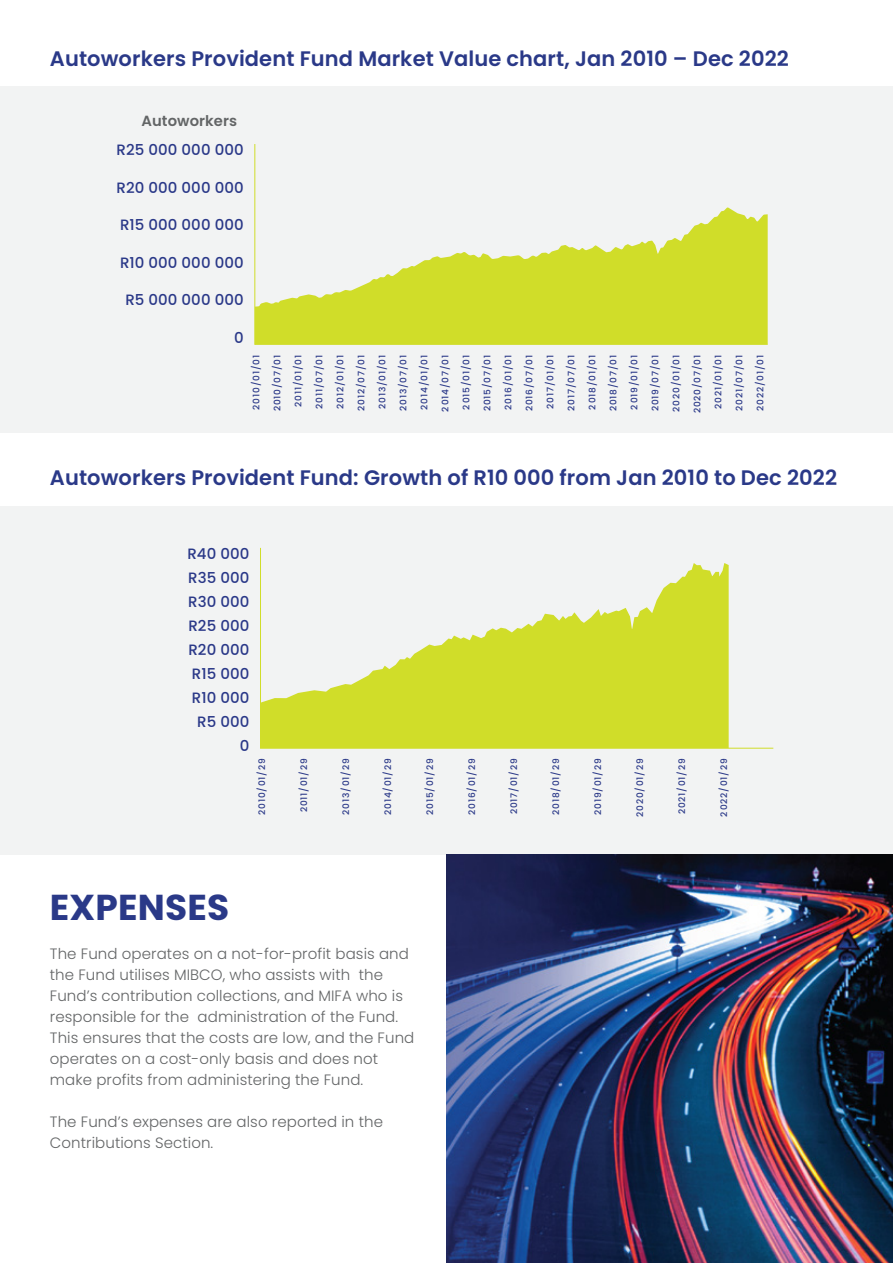
<style>
.page{position:relative;width:893px;height:1263px;background:#fff}
.page>*{position:absolute;margin:0;border:0;box-sizing:border-box;transform-origin:0 0}
.t1{font:700 36px "Poppins";letter-spacing:.005em;color:#2a3988}
.t2{font:600 21px "Poppins";letter-spacing:.005em;color:#2a3988}
.t3{font:300 15px/21px "Poppins";letter-spacing:.005em;color:#636566}
.t4{font:500 15px/24px "Poppins";letter-spacing:.005em;color:#2a3888;text-align:right}
.t5{font:600 14.7px "Poppins";letter-spacing:.005em;color:#636566}
.t6{font:500 9px "Poppins";letter-spacing:.095em;color:#2a3888}
</style>
<div class="page">
<div style="left:0;top:86px;width:893px;height:347px;background:#f2f3f3"></div>
<div style="left:0;top:506px;width:893px;height:349px;background:#f2f3f3"></div>
<svg style="left:254px;top:144px;width:514px;height:201px"></svg>
<svg style="left:260px;top:547px;width:514px;height:202px"></svg>
<img style="left:447px;top:854px;width:446px;height:409px">
<h2 class="t2" style="left:50px;top:47px;width:741px">Autoworkers Provident Fund Market Value chart, Jan 2010 – Dec 2022</h2>
<h3 class="t5" style="left:142px;top:112px;width:97px">Autoworkers</h3>
<h3 class="t4" style="left:117px;top:138px;width:129px">R25 000 000 000</h3>
<h3 class="t4" style="left:117px;top:175px;width:129px">R20 000 000 000</h3>
<h3 class="t4" style="left:120px;top:213px;width:125px">R15 000 000 000</h3>
<h3 class="t4" style="left:120px;top:250px;width:125px">R10 000 000 000</h3>
<h3 class="t4" style="left:125px;top:288px;width:120px">R5 000 000 000</h3>
<h3 class="t4" style="left:234px;top:325px;width:11px">0</h3>
<p class="t6" style="left:251px;top:410px;width:56px;rotate:-90deg">2010/01/01</p>
<p class="t6" style="left:272px;top:411px;width:58px;rotate:-90deg">2010/07/01</p>
<p class="t6" style="left:293px;top:407px;width:54px;rotate:-90deg">2011/01/01</p>
<p class="t6" style="left:314px;top:409px;width:56px;rotate:-90deg">2011/07/01</p>
<p class="t6" style="left:335px;top:409px;width:56px;rotate:-90deg">2012/01/01</p>
<p class="t6" style="left:356px;top:411px;width:58px;rotate:-90deg">2012/07/01</p>
<p class="t6" style="left:377px;top:409px;width:56px;rotate:-90deg">2013/01/01</p>
<p class="t6" style="left:398px;top:411px;width:58px;rotate:-90deg">2013/07/01</p>
<p class="t6" style="left:419px;top:410px;width:56px;rotate:-90deg">2014/01/01</p>
<p class="t6" style="left:440px;top:411px;width:58px;rotate:-90deg">2014/07/01</p>
<p class="t6" style="left:461px;top:409px;width:56px;rotate:-90deg">2015/01/01</p>
<p class="t6" style="left:482px;top:411px;width:58px;rotate:-90deg">2015/07/01</p>
<p class="t6" style="left:503px;top:410px;width:56px;rotate:-90deg">2016/01/01</p>
<p class="t6" style="left:524px;top:411px;width:58px;rotate:-90deg">2016/07/01</p>
<p class="t6" style="left:545px;top:409px;width:56px;rotate:-90deg">2017/01/01</p>
<p class="t6" style="left:566px;top:411px;width:57px;rotate:-90deg">2017/07/01</p>
<p class="t6" style="left:587px;top:409px;width:56px;rotate:-90deg">2018/01/01</p>
<p class="t6" style="left:608px;top:411px;width:58px;rotate:-90deg">2018/07/01</p>
<p class="t6" style="left:629px;top:409px;width:56px;rotate:-90deg">2019/01/01</p>
<p class="t6" style="left:650px;top:411px;width:58px;rotate:-90deg">2019/07/01</p>
<p class="t6" style="left:671px;top:412px;width:58px;rotate:-90deg">2020/01/01</p>
<p class="t6" style="left:692px;top:413px;width:60px;rotate:-90deg">2020/07/01</p>
<p class="t6" style="left:713px;top:409px;width:56px;rotate:-90deg">2021/01/01</p>
<p class="t6" style="left:734px;top:411px;width:58px;rotate:-90deg">2021/07/01</p>
<p class="t6" style="left:755px;top:411px;width:58px;rotate:-90deg">2022/01/01</p>
<h2 class="t2" style="left:50px;top:466px;width:789px">Autoworkers Provident Fund: Growth of R10 000 from Jan 2010 to Dec 2022</h2>
<h3 class="t4" style="left:187px;top:542px;width:63px">R40 000<br>R35 000<br>R30 000<br>R25 000<br>R20 000<br>R15 000<br>R10 000<br>R5 000<br>0</h3>
<p class="t6" style="left:257px;top:815px;width:58px;rotate:-90deg">2010/01/29</p>
<p class="t6" style="left:299px;top:812px;width:56px;rotate:-90deg">2011/01/29</p>
<p class="t6" style="left:341px;top:815px;width:58px;rotate:-90deg">2013/01/29</p>
<p class="t6" style="left:383px;top:815px;width:58px;rotate:-90deg">2014/01/29</p>
<p class="t6" style="left:425px;top:815px;width:58px;rotate:-90deg">2015/01/29</p>
<p class="t6" style="left:467px;top:815px;width:58px;rotate:-90deg">2016/01/29</p>
<p class="t6" style="left:509px;top:814px;width:58px;rotate:-90deg">2017/01/29</p>
<p class="t6" style="left:551px;top:815px;width:58px;rotate:-90deg">2018/01/29</p>
<p class="t6" style="left:593px;top:815px;width:58px;rotate:-90deg">2019/01/29</p>
<p class="t6" style="left:635px;top:817px;width:60px;rotate:-90deg">2020/01/29</p>
<p class="t6" style="left:677px;top:814px;width:58px;rotate:-90deg">2021/01/29</p>
<p class="t6" style="left:719px;top:816px;width:60px;rotate:-90deg">2022/01/29</p>
<h1 class="t1" style="left:50px;top:886px;width:181px">EXPENSES</h1>
<p class="t3" style="left:50px;top:943px;width:366px">The Fund operates on a not-for-profit basis and the Fund utilises MIBCO, who assists with the Fund’s contribution collections, and MIFA who is responsible for the administration of the Fund.<br>This ensures that the costs are low, and the Fund operates on a cost-only basis and does not make profits from administering the Fund.</p>
<h3 class="t3" style="left:50px;top:1111px;width:335px">The Fund’s expenses are also reported in the<br>Contributions Section.</h3>
</div>
